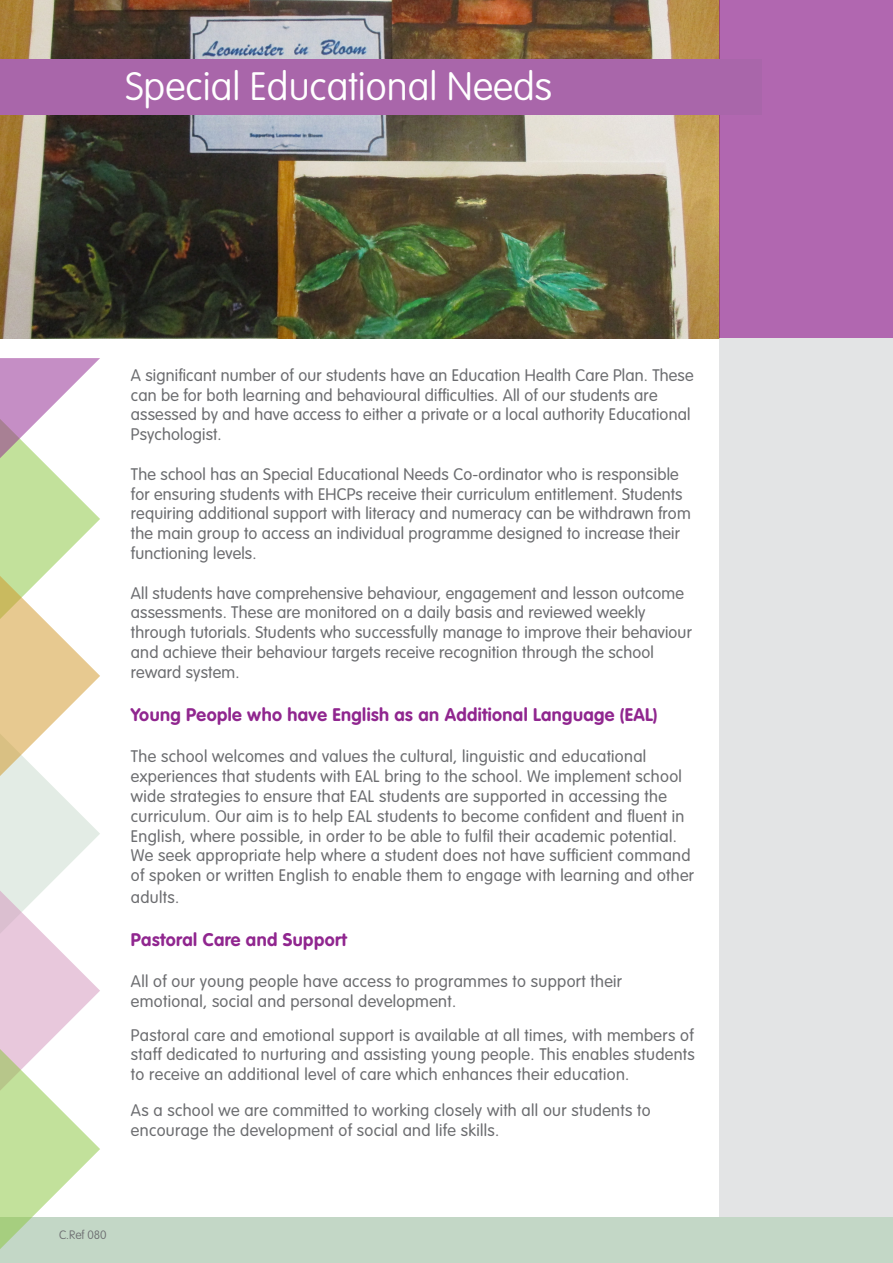
<style>
.page{position:relative;width:893px;height:1263px;background:#fff}
.page>*{position:absolute;margin:0;border:0;box-sizing:border-box;transform-origin:0 0}
.t1{font:100 39px "VAG Rounded Std";color:#fff}
.t2{font:700 18px "VAG Rounded Std";letter-spacing:.02em;color:#90268f}
.t3{font:300 16.5px/19.8px "VAG Rounded Std";letter-spacing:.01em;color:#6c6d70}
.t4{font:100 12px "VAG Rounded Std";color:#6c6d70}
</style>
<div class="page">
<img style="left:0;top:0;width:720px;height:338px">
<div style="left:720px;top:338px;width:173px;height:925px;background:#e3e4e5"></div>
<div style="left:0;top:1217px;width:893px;height:46px;background:#c3d7c6"></div>
<div style="left:720px;top:0;width:173px;height:338px;background:#b167b0"></div>
<svg style="left:0;top:358px;width:100px;height:891px"></svg>
<div style="left:0;top:60px;width:761px;height:55px;background:#a966aa"></div>
<p class="t1" style="left:125px;top:64px;width:428px">Special Educational Needs</p>
<p class="t3" style="left:131px;top:366px;width:564px">A significant number of our students have an Education Health Care Plan. These can be for both learning and behavioural difficulties. All of our students are assessed by and have access to either a private or a local authority Educational Psychologist.</p>
<p class="t3" style="left:131px;top:465px;width:561px">The school has an Special Educational Needs Co-ordinator who is responsible for ensuring students with EHCPs receive their curriculum entitlement. Students requiring additional support with literacy and numeracy can be withdrawn from the main group to access an individual programme designed to increase their functioning levels.</p>
<p class="t3" style="left:131px;top:583px;width:562px">All students have comprehensive behaviour, engagement and lesson outcome assessments. These are monitored on a daily basis and reviewed weekly through tutorials. Students who successfully manage to improve their behaviour and achieve their behaviour targets receive recognition through the school reward system.</p>
<p class="t2" style="left:131px;top:704px;width:528px">Young People who have English as an Additional Language (EAL)</p>
<p class="t3" style="left:131px;top:747px;width:565px">The school welcomes and values the cultural, linguistic and educational experiences that students with EAL bring to the school. We implement school wide strategies to ensure that EAL students are supported in accessing the curriculum. Our aim is to help EAL students to become confident and fluent in English, where possible, in order to be able to fulfil their academic potential.<br>We seek appropriate help where a student does not have sufficient command of spoken or written English to enable them to engage with learning and other</p>
<p class="t3" style="left:131px;top:888px;width:50px">adults.</p>
<p class="t2" style="left:131px;top:929px;width:217px">Pastoral Care and Support</p>
<p class="t3" style="left:131px;top:972px;width:493px">All of our young people have access to programmes to support their emotional, social and personal development.</p>
<p class="t3" style="left:131px;top:1025px;width:565px;text-align:justify">Pastoral care and emotional support is available at all times, with members of staff dedicated to nurturing and assisting young people. This enables students to receive an additional level of care which enhances their education.</p>
<p class="t3" style="left:131px;top:1101px;width:521px">As a school we are committed to working closely with all our students to encourage the development of social and life skills.</p>
<p class="t4" style="left:59px;top:1227px;width:49px">C.Ref 080</p>
</div>
